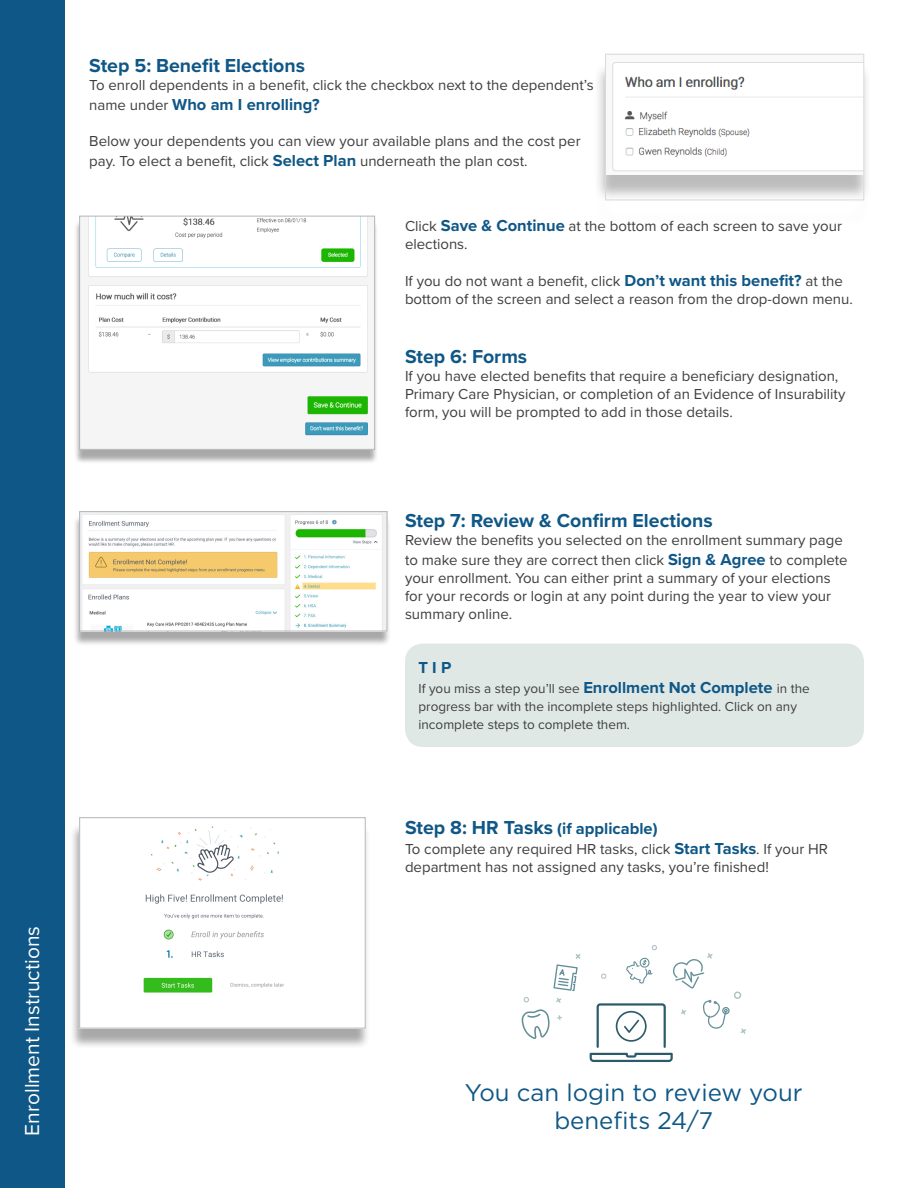
<style>
.page{position:relative;width:918px;height:1188px;background:#fff}
.page>*{position:absolute;margin:0;border:0;box-sizing:border-box;transform-origin:0 0}
.t1{font:24px/28.8px "Gotham";color:#0f5786;text-align:center}
.t2{font:21px "Proxima Nova";color:#fff}
.t3{font:700 19.5px "Proxima Nova";color:#0f5786}
.t4{font:700 16.5px "Proxima Nova";color:#0f5786}
.t5{font:15px/18px "Proxima Nova";color:#3e3e3f}
.t6{font:13.5px/18px "Proxima Nova";color:#3e3e3f}
.s1{font-weight:400;font-size:15px;color:#3e3e3f}
.s2{font-weight:700;font-size:16.5px;color:#0f5786}
.s3{font-size:19.5px}
</style>
<div class="page">
<div style="left:0;top:0;width:64px;height:1188px;background:#0f5786"></div>
<div style="left:405px;top:644px;width:459px;height:103px;background:#e0e8e6;border-radius:18px"></div>
<div style="left:72px;top:516px;width:319px;height:130px;background:#231f20;opacity:.39"></div>
<img style="left:81px;top:513px;width:304px;height:116px">
<div style="left:79px;top:511px;width:308px;height:120px;border:1px solid #b4b5b8"></div>
<div style="left:69px;top:823px;width:302px;height:226px;background:#231f20;opacity:.39"></div>
<img style="left:82px;top:823px;width:281px;height:203px">
<div style="left:80px;top:817px;width:285px;height:211px;border:1px solid #b4b5b8"></div>
<div style="left:73px;top:221px;width:305px;height:243px;background:#231f20;opacity:.39"></div>
<img style="left:82px;top:218px;width:291px;height:229px">
<div style="left:80px;top:216px;width:295px;height:233px;border:1px solid #b4b5b8"></div>
<div style="left:594px;top:62px;width:278px;height:166px;background:#231f20;opacity:.3"></div>
<img style="left:607px;top:62px;width:255px;height:112px">
<div style="left:605px;top:54px;width:259px;height:146px;border:1px solid #d8d9db"></div>
<svg style="left:521px;top:1009px;width:41px;height:30px"></svg>
<svg style="left:553px;top:954px;width:27px;height:37px"></svg>
<svg style="left:556px;top:998px;width:5px;height:5px"></svg>
<svg style="left:524px;top:997px;width:5px;height:5px"></svg>
<svg style="left:590px;top:945px;width:156px;height:117px"></svg>
<h2 class="t2" style="left:16px;top:1136px;width:211px;rotate:-90deg">Enrollment Instructions</h2>
<p class="t3" style="left:89px;top:51px;width:217px">Step 5: Benefit Elections</p>
<p class="t5" style="left:89px;top:76px;width:506px">To enroll dependents in a benefit, click the checkbox next to the dependent’s</p>
<p class="t4" style="left:89px;top:92px;width:232px"><span class="s1">name under</span> Who am I enrolling?</p>
<p class="t5" style="left:89px;top:131px;width:493px;line-height:19.8px">Below your dependents you can view your available plans and the cost per pay. To elect a benefit, click <span class="s2">Select Plan</span> underneath the plan cost.</p>
<p class="t5" style="left:405px;top:216px;width:438px">Click <span class="s2">Save &amp; Continue</span> at the bottom of each screen to save your elections.</p>
<p class="t5" style="left:405px;top:272px;width:449px">If you do not want a benefit, click <span class="s2">Don’t want this benefit?</span> at the bottom of the screen and select a reason from the drop-down menu.</p>
<p class="t3" style="left:405px;top:342px;width:124px">Step 6: Forms</p>
<p class="t5" style="left:405px;top:367px;width:442px">If you have elected benefits that require a beneficiary designation,<br>Primary Care Physician, or completion of an Evidence of Insurability form, you will be prompted to add in those details.</p>
<p class="t3" style="left:405px;top:506px;width:309px">Step 7: Review &amp; Confirm Elections</p>
<p class="t5" style="left:405px;top:529px;width:444px;line-height:19.8px">Review the benefits you selected on the enrollment summary page to make sure they are correct then click <span class="s2">Sign &amp; Agree</span> to complete</p>
<p class="t5" style="left:405px;top:568px;width:428px;text-align:justify">your enrollment. You can either print a summary of your elections for your records or login at any point during the year to view your summary online.</p>
<p class="t4" style="left:418px;top:655px;width:34px">T I P</p>
<p class="t6" style="left:418px;top:678px;width:393px">If you miss a step you’ll see <span class="s2">Enrollment Not Complete</span> in the progress bar with the incomplete steps highlighted. Click on any incomplete steps to complete them.</p>
<p class="t4" style="left:405px;top:817px;width:254px"><span class="s3">Step 8: HR Tasks</span> (if applicable)</p>
<p class="t5" style="left:405px;top:840px;width:425px">To complete any required HR tasks, click <span class="s2">Start Tasks</span>. If your HR department has not assigned any tasks, you’re finished!</p>
<p class="t1" style="left:465px;top:1077px;width:339px">You can login to review your benefits 24/7</p>
</div>
